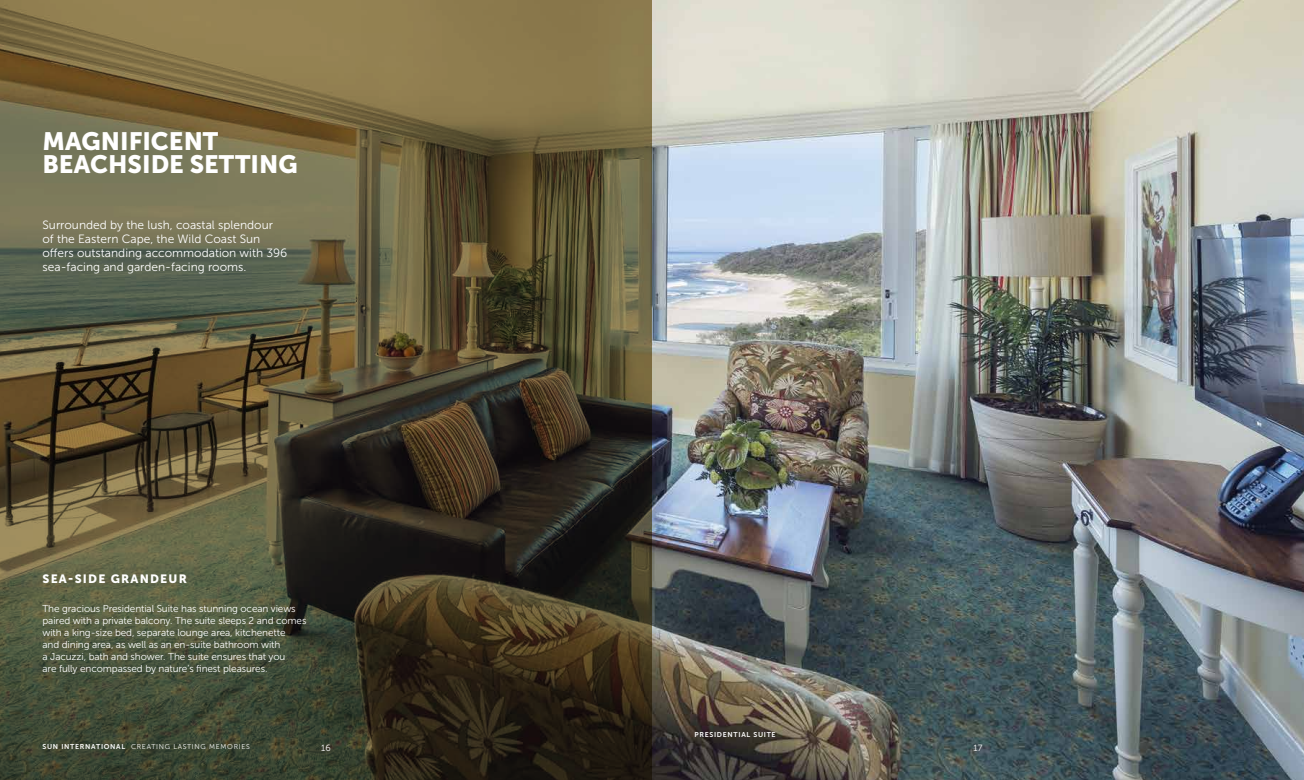
<style>
.page{position:relative;width:1304px;height:780px;background:#fff}
.page>*{position:absolute;margin:0;border:0;box-sizing:border-box;transform-origin:0 0}
.t1{font:25px/23px "Museo Sans 900";color:#fff}
.t2{font:12px/14px "Museo Sans 300";color:#fff}
.t3{font:12px "Museo Sans 900";letter-spacing:.1em;color:#fff}
.t4{font:10px/12px "Museo Sans 300";letter-spacing:-.01em;color:#fff}
.t5{font:9px "Museo Sans 300";color:#fff}
.t6{font:7px "Museo Sans 300";letter-spacing:.1em;color:#fff}
.t7{font:7px "Museo Sans 700";letter-spacing:.1em;color:#fff}
.s1{font-family:"Museo Sans 700"}
</style>
<div class="page">
<img style="left:652px;top:0;width:652px;height:780px">
<svg style="left:0;top:0;width:652px;height:780px;background:#575036"></svg>
<h1 class="t1" style="left:43px;top:130px;width:257px">MAGNIFICENT<br>BEACHSIDE SETTING</h1>
<p class="t2" style="left:43px;top:218px;width:246px">Surrounded by the lush, coastal splendour<br>of the Eastern Cape, the Wild Coast Sun offers outstanding accommodation with 396 sea-facing and garden-facing rooms.</p>
<p class="t3" style="left:43px;top:572px;width:146px">SEA-SIDE GRANDEUR</p>
<p class="t4" style="left:43px;top:603px;width:265px">The gracious Presidential Suite has stunning ocean views paired with a private balcony. The suite sleeps 2 and comes with a king-size bed, separate lounge area, kitchenette<br>and dining area, as well as an en-suite bathroom with<br>a Jacuzzi, bath and shower. The suite ensures that you<br>are fully encompassed by nature’s finest pleasures.</p>
<p class="t7" style="left:694px;top:731px;width:83px">PRESIDENTIAL SUITE</p>
<p class="t6" style="left:43px;top:743px;width:209px"><span class="s1">SUN INTERNATIONAL</span> CREATING LASTING MEMORIES</p>
<p class="t5" style="left:321px;top:742px;width:11px">16</p>
<p class="t5" style="left:974px;top:742px;width:10px">17</p>
</div>
